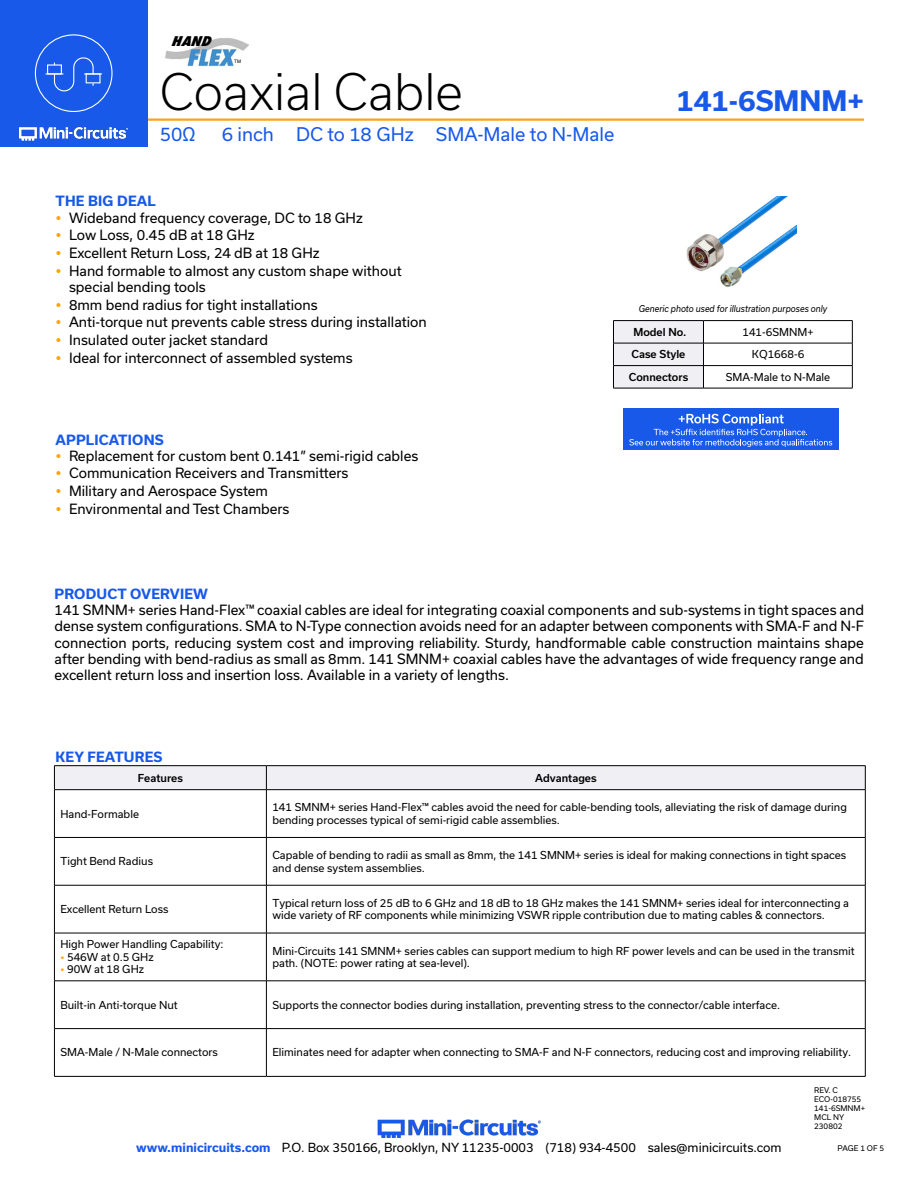
<style>
.page{position:relative;width:918px;height:1188px;background:#fff}
.page>*{position:absolute;margin:0;border:0;box-sizing:border-box;transform-origin:0 0}
.t1{font:300 48px "Usual";color:#000}
.t2{font:700 27px "Usual";color:#1859ea}
.t3{font:18px "Usual";color:#1859ea}
.Regular_Copy{font:13.5px/16.2px "Usual";color:#000}
.Blue_Headers{font:700 13.5px "Usual";letter-spacing:.015em;color:#1859ea}
.t4{font:italic 800 condensed 13.05px "Futura";color:#000;scale:1.21 1}
.t5{font:12px "Usual";color:#000}
.Table_Body_Left_Justified{font:10.5px/12.6px "Usual";color:#000}
.Table_Header_Center{font:500 10.5px "Usual";color:#000}
.Table_Body_Center{font:10.5px "Usual";color:#000}
.Generic_photo_text{font:italic 9px "Usual";color:#000;scale:.9 1}
.Revision{font:7.5px "Usual";color:#000}
.t6{font:4.8px "Helvetica";color:#000}
.s1{color:#ffa300}
.s2{font-weight:700;color:#1859ea}
</style>
<div class="page">
<img style="left:377px;top:1119px;width:164px;height:19px">
<img style="left:165px;top:38px;width:84px;height:29px">
<hr style="left:111px;top:118px;width:753px;height:3px;background:#faa21b">
<div style="left:0;top:0;width:147px;height:147px;background:#1859ea"></div>
<hr style="left:917px;top:0;width:1px;height:147px;background:#1859ea">
<img style="left:18px;top:126px;width:111px;height:15px">
<div style="left:35px;top:34px;width:77px;height:78px;border:1px solid #fff;border-radius:50%"></div>
<svg style="left:46px;top:57px;width:56px;height:35px"></svg>
<hr style="left:613px;top:320px;width:90px;height:1px;background:#000">
<hr style="left:703px;top:320px;width:150px;height:1px;background:#000">
<hr style="left:703px;top:343px;width:150px;height:1px;background:#000">
<hr style="left:703px;top:365px;width:150px;height:1px;background:#000">
<svg style="left:613px;top:321px;width:91px;height:67px"></svg>
<svg style="left:852px;top:321px;width:1px;height:67px"></svg>
<hr style="left:613px;top:388px;width:90px;height:1px;background:#000">
<hr style="left:703px;top:388px;width:150px;height:1px;background:#000">
<div style="left:623px;top:408px;width:216px;height:42px;background:#1859ea"></div>
<svg style="left:629px;top:414px;width:203px;height:33px"></svg>
<hr style="left:54px;top:765px;width:212px;height:1px;background:#000">
<hr style="left:266px;top:765px;width:600px;height:1px;background:#000">
<div style="left:54px;top:766px;width:812px;height:23px;background:#efeff4"></div>
<hr style="left:54px;top:789px;width:212px;height:1px;background:#000">
<hr style="left:54px;top:790px;width:1px;height:47px;background:#000">
<hr style="left:266px;top:789px;width:600px;height:1px;background:#000">
<hr style="left:266px;top:790px;width:1px;height:47px;background:#000">
<hr style="left:865px;top:790px;width:1px;height:47px;background:#000">
<hr style="left:54px;top:837px;width:212px;height:1px;background:#000">
<hr style="left:54px;top:838px;width:1px;height:47px;background:#000">
<hr style="left:266px;top:837px;width:600px;height:1px;background:#000">
<hr style="left:266px;top:838px;width:1px;height:47px;background:#000">
<hr style="left:865px;top:838px;width:1px;height:47px;background:#000">
<hr style="left:54px;top:885px;width:212px;height:1px;background:#000">
<hr style="left:54px;top:885px;width:1px;height:48px;background:#000">
<hr style="left:266px;top:885px;width:600px;height:1px;background:#000">
<hr style="left:266px;top:885px;width:1px;height:48px;background:#000">
<hr style="left:865px;top:885px;width:1px;height:48px;background:#000">
<hr style="left:54px;top:933px;width:212px;height:1px;background:#000">
<hr style="left:54px;top:933px;width:1px;height:48px;background:#000">
<hr style="left:266px;top:933px;width:600px;height:1px;background:#000">
<hr style="left:266px;top:933px;width:1px;height:48px;background:#000">
<hr style="left:865px;top:933px;width:1px;height:48px;background:#000">
<hr style="left:54px;top:981px;width:212px;height:1px;background:#000">
<hr style="left:54px;top:981px;width:1px;height:47px;background:#000">
<hr style="left:266px;top:981px;width:600px;height:1px;background:#000">
<hr style="left:266px;top:981px;width:1px;height:47px;background:#000">
<hr style="left:865px;top:981px;width:1px;height:47px;background:#000">
<hr style="left:54px;top:1028px;width:212px;height:1px;background:#000">
<hr style="left:54px;top:1029px;width:1px;height:47px;background:#000">
<hr style="left:266px;top:1028px;width:600px;height:1px;background:#000">
<hr style="left:266px;top:1029px;width:1px;height:47px;background:#000">
<hr style="left:865px;top:1029px;width:1px;height:47px;background:#000">
<hr style="left:54px;top:1076px;width:212px;height:1px;background:#000">
<hr style="left:266px;top:1076px;width:600px;height:1px;background:#000">
<img style="left:686px;top:197px;width:111px;height:90px">
<p class="t4" style="left:171px;top:32px;width:39px">HAND</p>
<p class="t6" style="left:234px;top:58px;width:8px">TM</p>
<h1 class="t1" style="left:160px;top:64px;width:305px">Coaxial Cable</h1>
<h3 class="t3" style="left:160px;top:124px;width:37px">50Ω</h3>
<h3 class="t3" style="left:222px;top:124px;width:394px">6 inch DC to 18 GHz SMA-Male to N-Male</h3>
<h2 class="t2" style="left:676px;top:85px;width:189px">141-6SMNM+</h2>
<p class="Blue_Headers" style="left:56px;top:193px;width:102px">THE BIG DEAL</p>
<p class="Regular_Copy" style="left:69px;top:209px;width:295px">Wideband frequency coverage, DC to 18 GHz</p>
<p class="Regular_Copy" style="left:69px;top:227px;width:187px">Low Loss, 0.45 dB at 18 GHz</p>
<p class="Regular_Copy" style="left:69px;top:245px;width:252px">Excellent Return Loss, 24 dB at 18 GHz</p>
<p class="Regular_Copy" style="left:69px;top:262px;width:334px">Hand formable to almost any custom shape without special bending tools</p>
<p class="Regular_Copy" style="left:69px;top:296px;width:250px">8mm bend radius for tight installations</p>
<p class="Regular_Copy" style="left:69px;top:314px;width:359px">Anti-torque nut prevents cable stress during installation</p>
<p class="Regular_Copy" style="left:69px;top:332px;width:201px">Insulated outer jacket standard</p>
<p class="Regular_Copy" style="left:69px;top:349px;width:285px">Ideal for interconnect of assembled systems</p>
<p class="Blue_Headers" style="left:56px;top:432px;width:110px">APPLICATIONS</p>
<p class="Regular_Copy" style="left:69px;top:448px;width:351px">Replacement for custom bent 0.141” semi-rigid cables</p>
<p class="Regular_Copy" style="left:69px;top:465px;width:281px">Communication Receivers and Transmitters</p>
<p class="Regular_Copy" style="left:69px;top:483px;width:201px">Military and Aerospace System</p>
<p class="Regular_Copy" style="left:69px;top:501px;width:222px">Environmental and Test Chambers</p>
<p class="Generic_photo_text" style="left:639px;top:304px;width:211px">Generic photo used for illustration purposes only</p>
<p class="Table_Header_Center" style="left:633px;top:326px;width:55px">Model No.</p>
<p class="Table_Body_Center" style="left:742px;top:326px;width:73px">141-6SMNM+</p>
<p class="Table_Header_Center" style="left:631px;top:348px;width:55px">Case Style</p>
<p class="Table_Body_Center" style="left:752px;top:348px;width:54px">KQ1668-6</p>
<p class="Table_Header_Center" style="left:629px;top:371px;width:61px">Connectors</p>
<p class="Table_Body_Center" style="left:726px;top:371px;width:106px">SMA-Male to N-Male</p>
<p class="Blue_Headers" style="left:55px;top:586px;width:155px">PRODUCT OVERVIEW</p>
<p class="Regular_Copy" style="left:55px;top:602px;width:811px;text-align:justify">141 SMNM+ series Hand-Flex™ coaxial cables are ideal for integrating coaxial components and sub-systems in tight spaces and dense system configurations. SMA to N-Type connection avoids need for an adapter between components with SMA-F and N-F connection ports, reducing system cost and improving reliability. Sturdy, handformable cable construction maintains shape after bending with bend-radius as small as 8mm. 141 SMNM+ coaxial cables have the advantages of wide frequency range and excellent return loss and insertion loss. Available in a variety of lengths.</p>
<p class="Blue_Headers" style="left:56px;top:749px;width:108px">KEY FEATURES</p>
<p class="Table_Header_Center" style="left:138px;top:772px;width:47px">Features</p>
<p class="Table_Header_Center" style="left:535px;top:772px;width:63px">Advantages</p>
<p class="Table_Body_Left_Justified" style="left:60px;top:807px;width:80px">Hand-Formable</p>
<p class="Table_Body_Left_Justified" style="left:272px;top:801px;width:576px">141 SMNM+ series Hand-Flex™ cables avoid the need for cable-bending tools, alleviating the risk of damage during bending processes typical of semi-rigid cable assemblies.</p>
<p class="Table_Body_Left_Justified" style="left:60px;top:855px;width:94px">Tight Bend Radius</p>
<p class="Table_Body_Left_Justified" style="left:272px;top:849px;width:575px">Capable of bending to radii as small as 8mm, the 141 SMNM+ series is ideal for making connections in tight spaces and dense system assemblies.</p>
<p class="Table_Body_Left_Justified" style="left:60px;top:903px;width:110px">Excellent Return Loss</p>
<p class="Table_Body_Left_Justified" style="left:272px;top:897px;width:578px">Typical return loss of 25 dB to 6 GHz and 18 dB to 18 GHz makes the 141 SMNM+ series ideal for interconnecting a wide variety of RF components while minimizing VSWR ripple contribution due to mating cables &amp; connectors.</p>
<p class="Table_Body_Left_Justified" style="left:60px;top:938px;width:165px">High Power Handling Capability:</p>
<p class="Table_Body_Left_Justified" style="left:60px;top:951px;width:95px"><span class="s1">•</span> 546W at 0.5 GHz</p>
<p class="Table_Body_Left_Justified" style="left:60px;top:963px;width:85px"><span class="s1">•</span> 90W at 18 GHz</p>
<p class="Table_Body_Left_Justified" style="left:272px;top:944px;width:584px">Mini-Circuits 141 SMNM+ series cables can support medium to high RF power levels and can be used in the transmit path. (NOTE: power rating at sea-level).</p>
<p class="Table_Body_Left_Justified" style="left:60px;top:998px;width:119px">Built-in Anti-torque Nut</p>
<p class="Table_Body_Left_Justified" style="left:272px;top:998px;width:509px">Supports the connector bodies during installation, preventing stress to the connector/cable interface.</p>
<p class="Table_Body_Left_Justified" style="left:60px;top:1046px;width:159px">SMA-Male / N-Male connectors</p>
<p class="Table_Body_Left_Justified" style="left:272px;top:1046px;width:580px">Eliminates need for adapter when connecting to SMA-F and N-F connectors, reducing cost and improving reliability.</p>
<p class="Revision" style="left:814px;top:1086px;width:25px">REV. C</p>
<p class="Revision" style="left:814px;top:1095px;width:48px">ECO-018755</p>
<p class="Revision" style="left:814px;top:1104px;width:52px">141-6SMNM+</p>
<p class="Revision" style="left:814px;top:1113px;width:31px">MCL NY</p>
<p class="Revision" style="left:814px;top:1122px;width:30px">230802</p>
<p class="t5" style="left:136px;top:1141px;width:647px"><span class="s2">www.minicircuits.com</span> P.O. Box 350166, Brooklyn, NY 11235-0003 (718) 934-4500 sales@minicircuits.com</p>
<p class="Revision" style="left:838px;top:1144px;width:48px">PAGE 1 OF 5</p>
</div>
